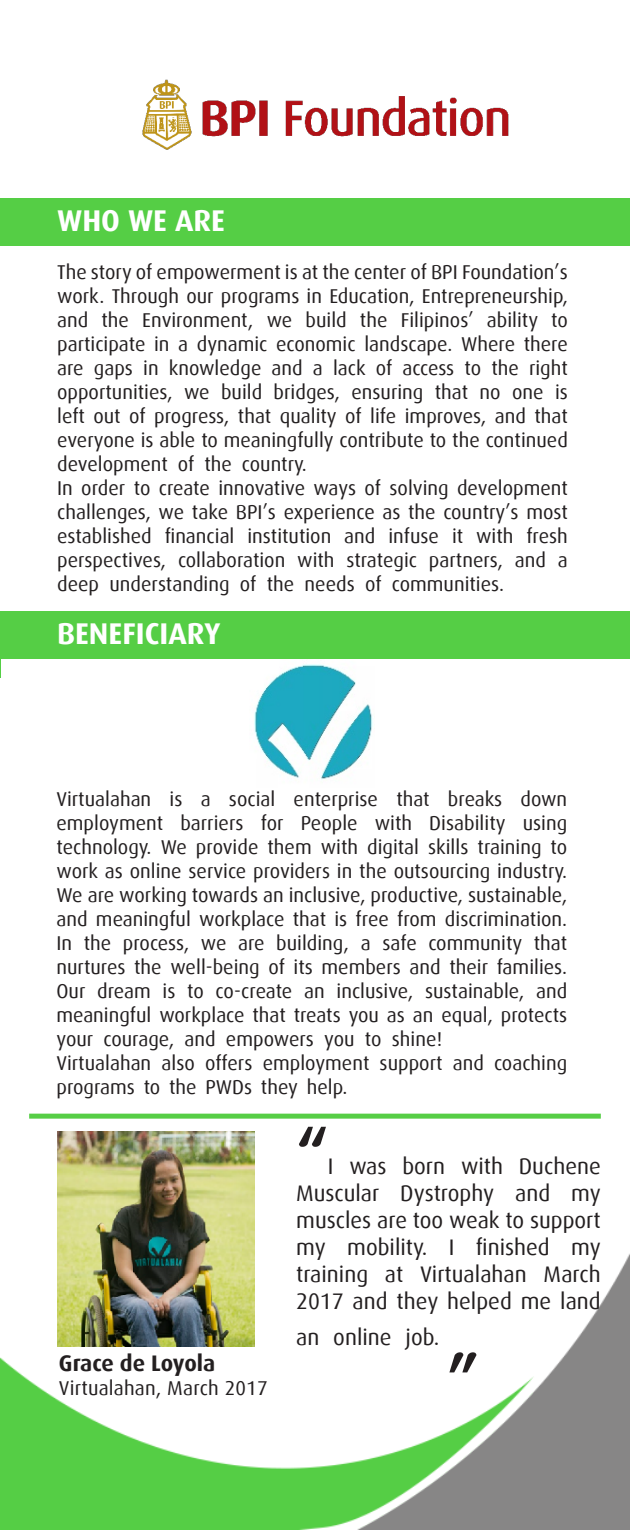
<style>
.page{position:relative;width:630px;height:1530px;background:#fff}
.page>*{position:absolute;margin:0;border:0;box-sizing:border-box;transform-origin:0 0}
.t1{font:700 60px "Dax";color:#231f20}
.t2{font:700 30px "Dax";color:#fff}
.t3{font:22.5px/27px "Dax";color:#231f20}
.t4{font:700 22.5px "Dax";letter-spacing:-.005em;color:#231f20}
.t5{font:20px/24px "Dax";color:#231f20;text-align:right}
</style>
<div class="page">
<img style="left:0;top:659px;width:630px;height:871px">
<img style="left:142px;top:79px;width:367px;height:71px">
<div style="left:0;top:198px;width:630px;height:48px;background:#55ce45"></div>
<div style="left:0;top:611px;width:630px;height:48px;background:#55ce45"></div>
<img style="left:249px;top:660px;width:125px;height:127px">
<div style="left:29px;top:1114px;width:572px;height:5px;background:#56ce45"></div>
<img style="left:57px;top:1131px;width:198px;height:215px">
<p class="t2" style="left:57px;top:204px;width:169px">WHO WE ARE</p>
<p class="t5" style="left:57px;top:261px;width:512px">The story of empowerment is at the center of BPI Foundation s’ work. Through our programs in Education, Entrepreneurship, to</p>
<p class="t5" style="left:401px;top:309px;width:74px">Filipinos’</p>
<p class="t5" style="left:57px;top:309px;width:33px">and</p>
<p class="t5" style="left:57px;top:333px;width:512px">participate in a dynamic economic landscape. Where there</p>
<p class="t5" style="left:529px;top:357px;width:40px">right</p>
<p class="t5" style="left:102px;top:309px;width:29px">the</p>
<p class="t5" style="left:306px;top:309px;width:43px">build</p>
<p class="t5" style="left:360px;top:309px;width:29px">the</p>
<p class="t5" style="left:487px;top:309px;width:53px">ability</p>
<p class="t5" style="left:142px;top:309px;width:113px">Environment,</p>
<p class="t5" style="left:267px;top:309px;width:27px">we</p>
<p class="t5" style="left:376px;top:357px;width:18px">of</p>
<p class="t5" style="left:169px;top:357px;width:94px">knowledge</p>
<p class="t5" style="left:272px;top:357px;width:33px">and</p>
<p class="t5" style="left:333px;top:357px;width:34px">lack</p>
<p class="t5" style="left:491px;top:357px;width:29px">the</p>
<p class="t5" style="left:143px;top:357px;width:17px">in</p>
<p class="t5" style="left:465px;top:357px;width:18px">to</p>
<p class="t5" style="left:94px;top:357px;width:41px">gaps</p>
<p class="t5" style="left:402px;top:357px;width:53px">access</p>
<p class="t5" style="left:57px;top:357px;width:28px">are</p>
<p class="t5" style="left:313px;top:357px;width:11px">a</p>
<p class="t5" style="left:221px;top:381px;width:43px">build</p>
<p class="t5" style="left:274px;top:381px;width:68px">bridges,</p>
<p class="t5" style="left:435px;top:381px;width:35px">that</p>
<p class="t5" style="left:57px;top:381px;width:117px">opportunities,</p>
<p class="t5" style="left:57px;top:405px;width:512px">left out of progress, that quality of life improves, and that</p>
<p class="t5" style="left:57px;top:429px;width:512px">everyone is able to meaningfully contribute to the continued</p>
<p class="t5" style="left:242px;top:453px;width:66px">country.</p>
<p class="t5" style="left:351px;top:381px;width:74px">ensuring</p>
<p class="t5" style="left:555px;top:381px;width:14px">is</p>
<p class="t5" style="left:184px;top:381px;width:27px">we</p>
<p class="t5" style="left:480px;top:381px;width:23px">no</p>
<p class="t5" style="left:512px;top:381px;width:33px">one</p>
<p class="t5" style="left:178px;top:453px;width:18px">of</p>
<p class="t5" style="left:57px;top:453px;width:112px">development</p>
<p class="t5" style="left:57px;top:477px;width:512px">In order to create innovative ways of solving development challenges, we take BPI s’ experience as the country s’ most fresh</p>
<p class="t5" style="left:204px;top:453px;width:29px">the</p>
<p class="t5" style="left:165px;top:525px;width:71px">financial</p>
<p class="t5" style="left:388px;top:525px;width:52px">infuse</p>
<p class="t5" style="left:57px;top:525px;width:96px">established</p>
<p class="t5" style="left:344px;top:525px;width:33px">and</p>
<p class="t5" style="left:476px;top:525px;width:39px">with</p>
<p class="t5" style="left:247px;top:525px;width:85px">institution</p>
<p class="t5" style="left:452px;top:525px;width:13px">it</p>
<p class="t5" style="left:57px;top:549px;width:110px">perspectives,</p>
<p class="t5" style="left:178px;top:549px;width:109px">collaboration</p>
<p class="t5" style="left:297px;top:549px;width:39px">with</p>
<p class="t5" style="left:346px;top:549px;width:72px">strategic</p>
<p class="t5" style="left:429px;top:549px;width:76px">partners,</p>
<p class="t5" style="left:57px;top:573px;width:43px">deep</p>
<p class="t2" style="left:57px;top:616px;width:165px">BENEFICIARY</p>
<p class="t5" style="left:109px;top:573px;width:122px">understanding</p>
<p class="t5" style="left:240px;top:573px;width:18px">of</p>
<p class="t5" style="left:267px;top:573px;width:29px">the</p>
<p class="t5" style="left:305px;top:573px;width:52px">needs</p>
<p class="t5" style="left:365px;top:573px;width:18px">of</p>
<p class="t5" style="left:392px;top:573px;width:114px">communities.</p>
<p class="t5" style="left:515px;top:549px;width:33px">and</p>
<p class="t5" style="left:558px;top:549px;width:11px">a</p>
<p class="t5" style="left:56px;top:787px;width:96px">Virtualahan</p>
<p class="t5" style="left:56px;top:811px;width:108px">employment</p>
<p class="t5" style="left:170px;top:787px;width:14px">is</p>
<p class="t5" style="left:201px;top:787px;width:11px">a</p>
<p class="t5" style="left:229px;top:787px;width:48px">social</p>
<p class="t5" style="left:180px;top:811px;width:65px">barriers</p>
<p class="t5" style="left:261px;top:811px;width:24px">for</p>
<p class="t5" style="left:294px;top:787px;width:86px">enterprise</p>
<p class="t5" style="left:396px;top:787px;width:35px">that</p>
<p class="t5" style="left:448px;top:787px;width:56px">breaks</p>
<p class="t5" style="left:301px;top:811px;width:58px">People</p>
<p class="t5" style="left:375px;top:811px;width:39px">with</p>
<p class="t5" style="left:429px;top:811px;width:78px">Disability</p>
<p class="t5" style="left:520px;top:787px;width:48px">down</p>
<p class="t5" style="left:523px;top:811px;width:46px">using</p>
<p class="t5" style="left:56px;top:835px;width:512px;text-align:left">technology.<br>work as online service providers in the outsourcing industry.<br>We are working towards an inclusive, productive, sustainable, and meaningful workplace that is free from discrimination.</p>
<p class="t5" style="left:534px;top:931px;width:35px">that</p>
<p class="t5" style="left:196px;top:835px;width:64px">provide</p>
<p class="t5" style="left:267px;top:835px;width:46px">them</p>
<p class="t5" style="left:321px;top:835px;width:39px">with</p>
<p class="t5" style="left:367px;top:835px;width:53px">digital</p>
<p class="t5" style="left:428px;top:835px;width:42px">skills</p>
<p class="t5" style="left:478px;top:835px;width:65px">training</p>
<p class="t5" style="left:551px;top:835px;width:18px">to</p>
<p class="t5" style="left:161px;top:835px;width:28px">We</p>
<p class="t5" style="left:382px;top:931px;width:36px">safe</p>
<p class="t5" style="left:84px;top:931px;width:29px">the</p>
<p class="t5" style="left:276px;top:931px;width:96px">building a,</p>
<p class="t5" style="left:429px;top:931px;width:95px">community</p>
<p class="t5" style="left:56px;top:931px;width:17px">In</p>
<p class="t5" style="left:56px;top:955px;width:512px">nurtures the well-being of its members and their families.</p>
<p class="t5" style="left:536px;top:979px;width:33px">and</p>
<p class="t5" style="left:123px;top:931px;width:68px">process,</p>
<p class="t5" style="left:201px;top:931px;width:27px">we</p>
<p class="t5" style="left:238px;top:931px;width:28px">are</p>
<p class="t5" style="left:97px;top:979px;width:55px">dream</p>
<p class="t5" style="left:337px;top:979px;width:78px">inclusive,</p>
<p class="t5" style="left:425px;top:979px;width:101px">sustainable,</p>
<p class="t5" style="left:163px;top:979px;width:14px">is</p>
<p class="t5" style="left:56px;top:979px;width:31px">Our</p>
<p class="t5" style="left:56px;top:1003px;width:512px">meaningful workplace that treats you as an equal, protects</p>
<p class="t5" style="left:392px;top:1027px;width:52px">shine!</p>
<p class="t5" style="left:187px;top:979px;width:18px">to</p>
<p class="t5" style="left:216px;top:979px;width:78px">co-create</p>
<p class="t5" style="left:304px;top:979px;width:22px">an</p>
<p class="t5" style="left:185px;top:1027px;width:33px">and</p>
<p class="t5" style="left:365px;top:1027px;width:18px">to</p>
<p class="t5" style="left:226px;top:1027px;width:90px">empowers</p>
<p class="t5" style="left:56px;top:1027px;width:38px">your</p>
<p class="t5" style="left:104px;top:1027px;width:72px">courage,</p>
<p class="t5" style="left:324px;top:1027px;width:32px">you</p>
<p class="t5" style="left:205px;top:1051px;width:49px">offers</p>
<p class="t5" style="left:56px;top:1051px;width:293px;text-align:left">Virtualahan<br>programs to the PWDs they help.</p>
<p class="t1" style="left:296px;top:1119px;width:33px">”</p>
<p class="t5" style="left:162px;top:1051px;width:35px">also</p>
<p class="t5" style="left:263px;top:1051px;width:108px">employment</p>
<p class="t5" style="left:380px;top:1051px;width:64px">support</p>
<p class="t5" style="left:453px;top:1051px;width:33px">and</p>
<p class="t5" style="left:494px;top:1051px;width:75px">coaching</p>
<p class="t3" style="left:328px;top:1153px;width:7px">I</p>
<p class="t3" style="left:349px;top:1153px;width:39px">was</p>
<p class="t3" style="left:402px;top:1153px;width:44px">born</p>
<p class="t3" style="left:461px;top:1153px;width:43px">with</p>
<p class="t3" style="left:519px;top:1153px;width:83px">Duchene</p>
<p class="t3" style="left:296px;top:1180px;width:85px">Muscular</p>
<p class="t3" style="left:296px;top:1207px;width:306px">muscles are too weak to support</p>
<p class="t3" style="left:571px;top:1234px;width:31px">my</p>
<p class="t3" style="left:400px;top:1180px;width:95px">Dystrophy</p>
<p class="t3" style="left:515px;top:1180px;width:37px">and</p>
<p class="t3" style="left:571px;top:1180px;width:31px">my</p>
<p class="t3" style="left:476px;top:1234px;width:75px">finished</p>
<p class="t3" style="left:347px;top:1234px;width:82px">mobility.</p>
<p class="t3" style="left:449px;top:1234px;width:7px">I</p>
<p class="t3" style="left:296px;top:1234px;width:31px">my</p>
<p class="t3" style="left:420px;top:1261px;width:108px">Virtualahan</p>
<p class="t3" style="left:544px;top:1261px;width:59px">March</p>
<p class="t3" style="left:296px;top:1261px;width:306px">training<br>2017 and they helped me land</p>
<p class="t3" style="left:406px;top:1324px;width:35px">job.</p>
<p class="t3" style="left:385px;top:1261px;width:20px">at</p>
<p class="t3" style="left:333px;top:1324px;width:60px">online</p>
<p class="t3" style="left:296px;top:1324px;width:25px">an</p>
<p class="t4" style="left:59px;top:1350px;width:158px">Grace de Loyola</p>
<p class="t1" style="left:448px;top:1345px;width:33px">”</p>
<p class="t5" style="left:59px;top:1376px;width:210px">Virtualahan, March 2017</p>
</div>
